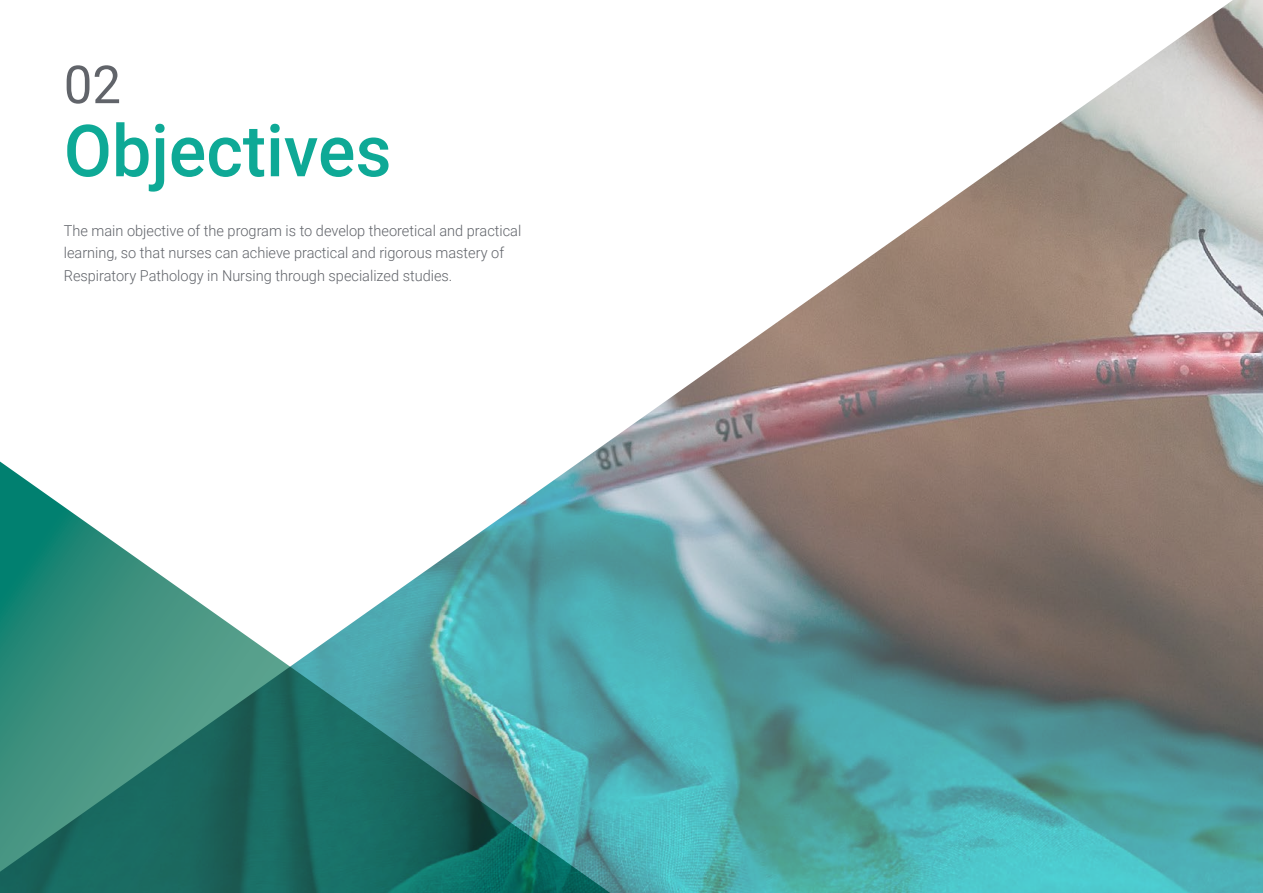
<style>
.page{position:relative;width:1263px;height:893px;background:#fff}
.page>*{position:absolute;margin:0;border:0;box-sizing:border-box;transform-origin:0 0}
.t1{font:500 72px "Roboto";color:#0ea996}
.t2{font:52.5px "Roboto";color:#61646a}
.t3{font:300 15px/22.5px "Roboto";color:#61646a}
</style>
<div class="page">
<img style="left:602px;top:0;width:661px;height:893px">
<svg style="left:0;top:446px;width:640px;height:447px"></svg>
<h2 class="t2" style="left:64px;top:48px;width:59px">02</h2>
<h1 class="t1" style="left:64px;top:100px;width:329px">Objectives</h1>
<p class="t3" style="left:64px;top:218px;width:459px">The main objective of the program is to develop theoretical and practical learning, so that nurses can achieve practical and rigorous mastery of<br>Respiratory Pathology in Nursing through specialized studies.</p>
</div>
